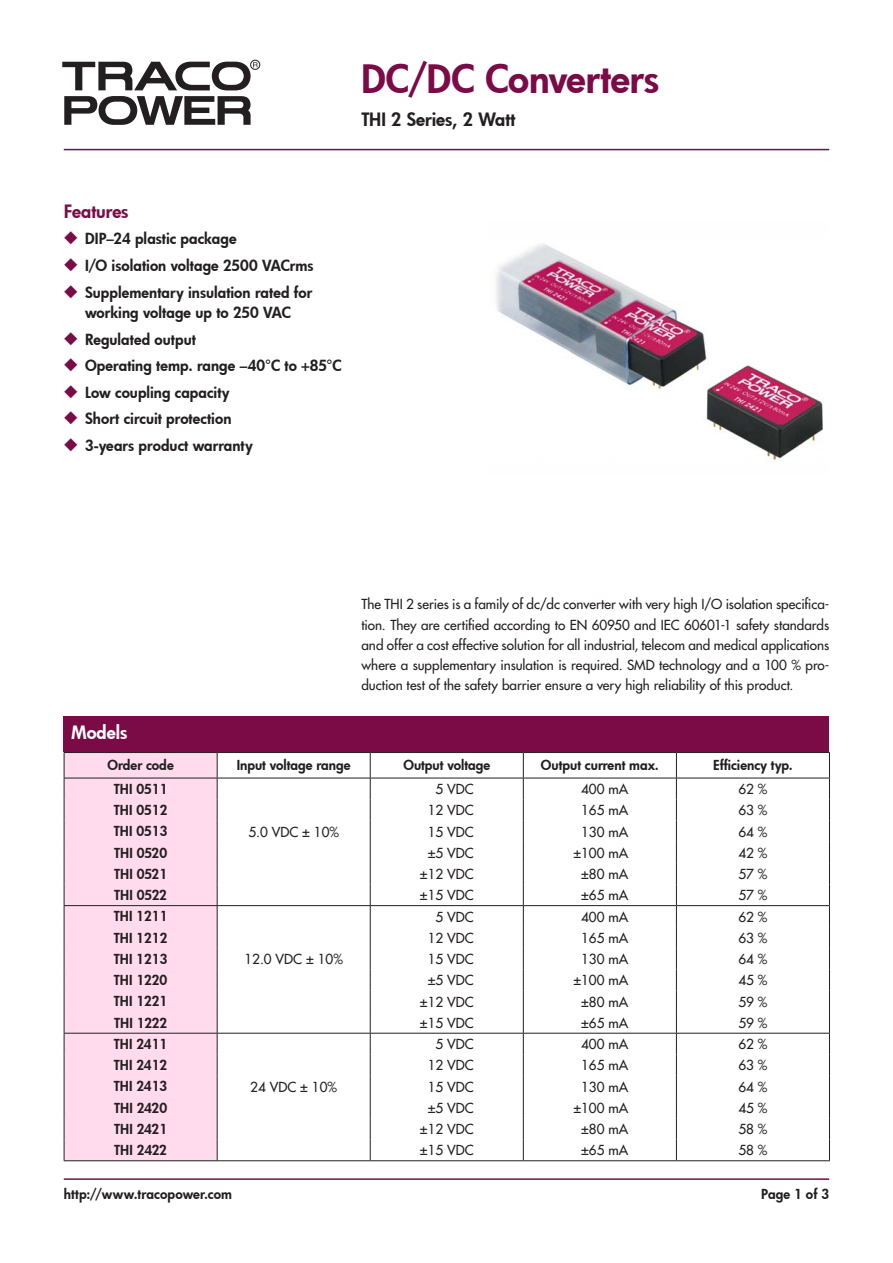
<style>
.page{position:relative;width:893px;height:1263px;background:#fff}
.page>*{position:absolute;margin:0;border:0;box-sizing:border-box;transform-origin:0 0}
.t1{font:800 38.25px "Futura";letter-spacing:-.005em;color:#7b0b46}
.t2{font:800 18px "Futura";letter-spacing:-.005em;color:#231f20}
.Features_Heavy{font:800 18px "Futura";color:#7b0b46}
.t3{font:800 18px "Futura";color:#fff}
.Features_Heavy-2{font:800 15px/20.2px "Futura";letter-spacing:.005em;color:#231f20;text-align:center}
.Text_medium{font:13.5px/20.2px "Futura";letter-spacing:-.005em;color:#231f20;text-align:justify}
.Tabelle_Heavy{font:13.5px "Futura";color:#231f20}
.Tabelle_Heavy-2{font:800 13.5px "Futura";color:#231f20}
.s1{color:#7b0b46}
</style>
<div class="page">
<div style="left:250px;top:60px;width:10px;height:10px;border:1px solid #231f20;border-radius:50%"></div>
<svg style="left:64px;top:96px;width:187px;height:29px"></svg>
<svg style="left:62px;top:62px;width:196px;height:28px"></svg>
<hr style="left:64px;top:1178px;width:765px;height:2px;background:#7b0b46">
<hr style="left:64px;top:149px;width:765px;height:1px;background:#7b0b46">
<div style="left:65px;top:753px;width:152px;height:407px;background:#ffdbed"></div>
<hr style="left:64px;top:752px;width:153px;height:1px;background:#231f20">
<hr style="left:217px;top:752px;width:153px;height:1px;background:#231f20">
<hr style="left:370px;top:752px;width:153px;height:1px;background:#231f20">
<hr style="left:523px;top:752px;width:153px;height:1px;background:#231f20">
<hr style="left:676px;top:752px;width:154px;height:1px;background:#231f20">
<hr style="left:64px;top:778px;width:153px;height:1px;background:#231f20">
<hr style="left:217px;top:778px;width:153px;height:1px;background:#231f20">
<hr style="left:370px;top:778px;width:153px;height:1px;background:#231f20">
<hr style="left:523px;top:778px;width:153px;height:1px;background:#231f20">
<hr style="left:676px;top:778px;width:154px;height:1px;background:#231f20">
<hr style="left:370px;top:905px;width:153px;height:1px;background:#231f20">
<hr style="left:523px;top:905px;width:153px;height:1px;background:#231f20">
<hr style="left:676px;top:905px;width:154px;height:1px;background:#231f20">
<hr style="left:370px;top:1033px;width:153px;height:1px;background:#231f20">
<hr style="left:523px;top:1033px;width:153px;height:1px;background:#231f20">
<hr style="left:676px;top:1033px;width:154px;height:1px;background:#231f20">
<svg style="left:370px;top:753px;width:1px;height:407px"></svg>
<svg style="left:523px;top:753px;width:1px;height:407px"></svg>
<svg style="left:676px;top:753px;width:1px;height:407px"></svg>
<svg style="left:829px;top:753px;width:1px;height:407px"></svg>
<hr style="left:64px;top:905px;width:153px;height:1px;background:#231f20">
<hr style="left:217px;top:905px;width:153px;height:1px;background:#231f20">
<hr style="left:370px;top:1160px;width:153px;height:1px;background:#231f20">
<hr style="left:523px;top:1160px;width:153px;height:1px;background:#231f20">
<hr style="left:676px;top:1160px;width:154px;height:1px;background:#231f20">
<hr style="left:64px;top:1033px;width:153px;height:1px;background:#231f20">
<hr style="left:217px;top:1033px;width:153px;height:1px;background:#231f20">
<svg style="left:64px;top:753px;width:1px;height:407px"></svg>
<svg style="left:217px;top:753px;width:1px;height:407px"></svg>
<hr style="left:64px;top:1160px;width:153px;height:1px;background:#231f20">
<hr style="left:217px;top:1160px;width:153px;height:1px;background:#231f20">
<div style="left:64px;top:716px;width:765px;height:36px;background:#7b0b46"></div>
<img style="left:496px;top:243px;width:327px;height:218px">
<p class="t1" style="left:361px;top:53px;width:299px">DC/DC Converters</p>
<p class="t2" style="left:361px;top:107px;width:156px">THI 2 Series, 2 Watt</p>
<p class="Features_Heavy" style="left:64px;top:199px;width:66px">Features</p>
<p class="Features_Heavy-2" style="left:64px;top:228px;width:174px"><span class="s1">◆</span> DIP–24 plastic package</p>
<p class="Features_Heavy-2" style="left:64px;top:255px;width:251px"><span class="s1">◆</span> I/O isolation voltage 2500 VACrms</p>
<p class="Features_Heavy-2" style="left:64px;top:282px;width:250px"><span class="s1">◆</span> Supplementary insulation rated for working voltage up to 250 VAC</p>
<p class="Features_Heavy-2" style="left:64px;top:329px;width:134px"><span class="s1">◆</span> Regulated output</p>
<p class="Features_Heavy-2" style="left:64px;top:355px;width:279px"><span class="s1">◆</span> Operating temp. range –40°C to +85°C</p>
<p class="Features_Heavy-2" style="left:64px;top:382px;width:167px"><span class="s1">◆</span> Low coupling capacity</p>
<p class="Features_Heavy-2" style="left:64px;top:408px;width:169px"><span class="s1">◆</span> Short circuit protection</p>
<p class="Features_Heavy-2" style="left:64px;top:435px;width:191px"><span class="s1">◆</span> 3-years product warranty</p>
<p class="t3" style="left:72px;top:720px;width:57px">Models</p>
<p class="Text_medium" style="left:361px;top:594px;width:469px">The THI 2 series is a family of dc/dc converter with very high I/O isolation specifica&shy;tion. They are certified according to EN 60950 and IEC 60601-1 safety standards and offer a cost effective solution for all industrial, telecom and medical applications where a supplementary insulation is required. SMD technology and a 100 % pro&shy;duction test of the safety barrier ensure a very high reliability of this product.</p>
<p class="Tabelle_Heavy-2" style="left:107px;top:756px;width:68px">Order code</p>
<p class="Tabelle_Heavy-2" style="left:237px;top:756px;width:115px">Input voltage range</p>
<p class="Tabelle_Heavy-2" style="left:403px;top:756px;width:88px">Output voltage</p>
<p class="Tabelle_Heavy-2" style="left:541px;top:756px;width:119px">Output current max.</p>
<p class="Tabelle_Heavy-2" style="left:713px;top:756px;width:81px">Efficiency typ.</p>
<p class="Tabelle_Heavy-2" style="left:114px;top:780px;width:55px">THI 0511</p>
<p class="Tabelle_Heavy" style="left:435px;top:780px;width:40px">5 VDC</p>
<p class="Tabelle_Heavy" style="left:581px;top:780px;width:49px">400 mA</p>
<p class="Tabelle_Heavy" style="left:738px;top:780px;width:31px">62 %</p>
<p class="Tabelle_Heavy-2" style="left:114px;top:801px;width:55px">THI 0512</p>
<p class="Tabelle_Heavy" style="left:428px;top:802px;width:48px">12 VDC</p>
<p class="Tabelle_Heavy" style="left:581px;top:802px;width:49px">165 mA</p>
<p class="Tabelle_Heavy" style="left:738px;top:802px;width:31px">63 %</p>
<p class="Tabelle_Heavy-2" style="left:114px;top:822px;width:55px">THI 0513</p>
<p class="Tabelle_Heavy" style="left:248px;top:823px;width:92px">5.0 VDC ± 10%</p>
<p class="Tabelle_Heavy" style="left:428px;top:823px;width:48px">15 VDC</p>
<p class="Tabelle_Heavy" style="left:581px;top:823px;width:49px">130 mA</p>
<p class="Tabelle_Heavy" style="left:738px;top:823px;width:31px">64 %</p>
<p class="Tabelle_Heavy-2" style="left:114px;top:843px;width:55px">THI 0520</p>
<p class="Tabelle_Heavy" style="left:428px;top:844px;width:48px">±5 VDC</p>
<p class="Tabelle_Heavy" style="left:573px;top:844px;width:56px">±100 mA</p>
<p class="Tabelle_Heavy" style="left:738px;top:844px;width:31px">42 %</p>
<p class="Tabelle_Heavy-2" style="left:114px;top:865px;width:55px">THI 0521</p>
<p class="Tabelle_Heavy" style="left:420px;top:866px;width:55px">±12 VDC</p>
<p class="Tabelle_Heavy" style="left:581px;top:866px;width:49px">±80 mA</p>
<p class="Tabelle_Heavy" style="left:738px;top:866px;width:31px">57 %</p>
<p class="Tabelle_Heavy-2" style="left:114px;top:886px;width:54px">THI 0522</p>
<p class="Tabelle_Heavy" style="left:420px;top:887px;width:55px">±15 VDC</p>
<p class="Tabelle_Heavy" style="left:581px;top:887px;width:49px">±65 mA</p>
<p class="Tabelle_Heavy" style="left:738px;top:887px;width:31px">57 %</p>
<p class="Tabelle_Heavy-2" style="left:114px;top:907px;width:55px">THI 1211</p>
<p class="Tabelle_Heavy" style="left:435px;top:908px;width:40px">5 VDC</p>
<p class="Tabelle_Heavy" style="left:581px;top:908px;width:49px">400 mA</p>
<p class="Tabelle_Heavy" style="left:738px;top:908px;width:31px">62 %</p>
<p class="Tabelle_Heavy-2" style="left:114px;top:928px;width:55px">THI 1212</p>
<p class="Tabelle_Heavy" style="left:428px;top:929px;width:48px">12 VDC</p>
<p class="Tabelle_Heavy" style="left:581px;top:929px;width:49px">165 mA</p>
<p class="Tabelle_Heavy" style="left:738px;top:929px;width:31px">63 %</p>
<p class="Tabelle_Heavy-2" style="left:114px;top:950px;width:55px">THI 1213</p>
<p class="Tabelle_Heavy" style="left:244px;top:951px;width:100px">12.0 VDC ± 10%</p>
<p class="Tabelle_Heavy" style="left:428px;top:951px;width:48px">15 VDC</p>
<p class="Tabelle_Heavy" style="left:581px;top:951px;width:49px">130 mA</p>
<p class="Tabelle_Heavy" style="left:738px;top:951px;width:31px">64 %</p>
<p class="Tabelle_Heavy-2" style="left:114px;top:971px;width:55px">THI 1220</p>
<p class="Tabelle_Heavy" style="left:428px;top:972px;width:48px">±5 VDC</p>
<p class="Tabelle_Heavy" style="left:573px;top:972px;width:56px">±100 mA</p>
<p class="Tabelle_Heavy" style="left:738px;top:972px;width:31px">45 %</p>
<p class="Tabelle_Heavy-2" style="left:114px;top:992px;width:55px">THI 1221</p>
<p class="Tabelle_Heavy" style="left:420px;top:993px;width:55px">±12 VDC</p>
<p class="Tabelle_Heavy" style="left:581px;top:993px;width:49px">±80 mA</p>
<p class="Tabelle_Heavy" style="left:738px;top:993px;width:31px">59 %</p>
<p class="Tabelle_Heavy-2" style="left:114px;top:1013px;width:55px">THI 1222</p>
<p class="Tabelle_Heavy" style="left:420px;top:1014px;width:55px">±15 VDC</p>
<p class="Tabelle_Heavy" style="left:581px;top:1014px;width:49px">±65 mA</p>
<p class="Tabelle_Heavy" style="left:738px;top:1014px;width:31px">59 %</p>
<p class="Tabelle_Heavy-2" style="left:114px;top:1035px;width:55px">THI 2411</p>
<p class="Tabelle_Heavy" style="left:435px;top:1036px;width:40px">5 VDC</p>
<p class="Tabelle_Heavy" style="left:581px;top:1036px;width:49px">400 mA</p>
<p class="Tabelle_Heavy" style="left:738px;top:1036px;width:31px">62 %</p>
<p class="Tabelle_Heavy-2" style="left:114px;top:1056px;width:55px">THI 2412</p>
<p class="Tabelle_Heavy" style="left:428px;top:1057px;width:48px">12 VDC</p>
<p class="Tabelle_Heavy" style="left:581px;top:1057px;width:49px">165 mA</p>
<p class="Tabelle_Heavy" style="left:738px;top:1057px;width:31px">63 %</p>
<p class="Tabelle_Heavy-2" style="left:114px;top:1077px;width:55px">THI 2413</p>
<p class="Tabelle_Heavy" style="left:250px;top:1078px;width:88px">24 VDC ± 10%</p>
<p class="Tabelle_Heavy" style="left:428px;top:1078px;width:48px">15 VDC</p>
<p class="Tabelle_Heavy" style="left:581px;top:1078px;width:49px">130 mA</p>
<p class="Tabelle_Heavy" style="left:738px;top:1078px;width:31px">64 %</p>
<p class="Tabelle_Heavy-2" style="left:114px;top:1098px;width:55px">THI 2420</p>
<p class="Tabelle_Heavy" style="left:428px;top:1099px;width:48px">±5 VDC</p>
<p class="Tabelle_Heavy" style="left:573px;top:1099px;width:56px">±100 mA</p>
<p class="Tabelle_Heavy" style="left:738px;top:1099px;width:31px">45 %</p>
<p class="Tabelle_Heavy-2" style="left:114px;top:1120px;width:55px">THI 2421</p>
<p class="Tabelle_Heavy" style="left:420px;top:1121px;width:55px">±12 VDC</p>
<p class="Tabelle_Heavy" style="left:581px;top:1121px;width:49px">±80 mA</p>
<p class="Tabelle_Heavy" style="left:738px;top:1121px;width:31px">58 %</p>
<p class="Tabelle_Heavy-2" style="left:114px;top:1141px;width:54px">THI 2422</p>
<p class="Tabelle_Heavy" style="left:420px;top:1142px;width:55px">±15 VDC</p>
<p class="Tabelle_Heavy" style="left:581px;top:1142px;width:49px">±65 mA</p>
<p class="Tabelle_Heavy" style="left:738px;top:1142px;width:31px">58 %</p>
<p class="Tabelle_Heavy-2" style="left:64px;top:1184px;width:170px">http://www.tracopower.com</p>
<p class="Tabelle_Heavy-2" style="left:761px;top:1184px;width:69px">Page 1 of 3</p>
</div>
